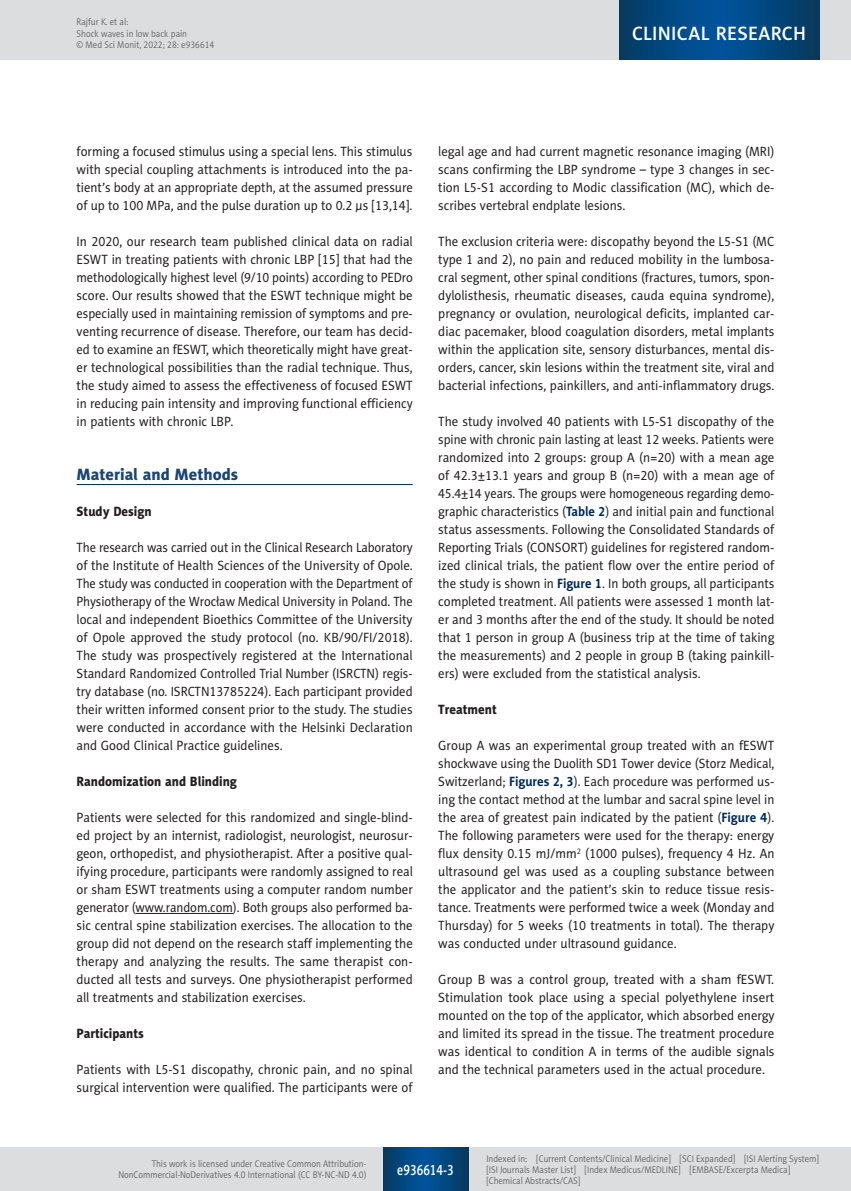
<style>
.page{position:relative;width:851px;height:1191px;background:#fff}
.page>*{position:absolute;margin:0;border:0;box-sizing:border-box;transform-origin:0 0}
.t1{font:19.5px "Naomi Sans EFN Medium";letter-spacing:.015em;color:#fff}
.MSM_Headline_1{font:16.5px "Naomi Sans EFN Heavy";color:#1a4574}
.MSM_e-PAGINA{font:15px "Naomi Sans EFN Medium";color:#fff;scale:.8 1}
.MSM_Body{font:13.5px/18px "Naomi Sans EFN";color:#231f20;text-align:justify;scale:.95 1}
.MSM_Body-2{font:13.5px/18px "Naomi Sans EFN";color:#231f20;text-align:justify;scale:.93 1}
.MSM_Body-3{font:13.5px/18px "Naomi Sans EFN";color:#231f20;text-align:justify;scale:.96 1}
.MSM_Headline_2{font:13.5px "Naomi Sans EFN Heavy";color:#231f20;scale:.95 1}
.MSM_pagina_zywa{font:9.75px/11.2px "Naomi Sans EFN Light";color:#57585a;scale:.9 1}
.MSM_pagina_sygnatura{font:9.75px "Naomi Sans EFN Light";color:#57585a;scale:.9 1}
.s1{font-weight:700;color:#00295c}
</style>
<div class="page">
<hr style="left:77px;top:484px;width:335px;height:1px;background:#00295c">
<hr style="left:136px;top:913px;width:97px;height:1px;background:#231f20">
<div style="left:0;top:1148px;width:850px;height:43px;background:#dcdddf"></div>
<svg style="left:383px;top:1147px;width:85px;height:43px;background:#02477e"></svg>
<div style="left:0;top:0;width:850px;height:60px;background:#dcdddf"></div>
<svg style="left:619px;top:0;width:200px;height:60px;background:#02477e"></svg>
<p class="MSM_pagina_zywa" style="left:77px;top:16px;width:124px">Rajfur K. et al:<br>Shock waves in low back pain</p>
<p class="MSM_pagina_sygnatura" style="left:77px;top:39px;width:154px">© Med Sci Monit, 2022; 28: e936614</p>
<h1 class="t1" style="left:632px;top:22px;width:175px">CLINICAL RESEARCH</h1>
<p class="MSM_Body" style="left:77px;top:142px;width:355px">forming a focused stimulus using a special lens. This stimulus with special coupling attachments is introduced into the pa&shy;tient’s body at an appropriate depth, at the assumed pressure of up to 100 MPa, and the pulse duration up to 0.2 µs [13,14].</p>
<p class="MSM_Body" style="left:77px;top:232px;width:355px">In 2020, our research team published clinical data on radial ESWT in treating patients with chronic LBP [15] that had the methodologically highest level (9/10 points) according to PEDro score. Our results showed that the ESWT technique might be especially used in maintaining remission of symptoms and pre&shy;venting recurrence of disease. Therefore, our team has decid&shy;ed to examine an fESWT, which theoretically might have great&shy;er technological possibilities than the radial technique. Thus, the study aimed to assess the effectiveness of focused ESWT in reducing pain intensity and improving functional efficiency in patients with chronic LBP.</p>
<p class="MSM_Headline_1" style="left:77px;top:464px;width:163px">Material and Methods</p>
<p class="MSM_Headline_2" style="left:77px;top:503px;width:81px">Study Design</p>
<p class="MSM_Body-2" style="left:77px;top:538px;width:363px">The research was carried out in the Clinical Research Laboratory of the Institute of Health Sciences of the University of Opole.<br>The study was conducted in cooperation with the Department of Physiotherapy of the Wrocław Medical University in Poland. The local and independent Bioethics Committee of the University of Opole approved the study protocol (no. KB/90/FI/2018).<br>The study was prospectively registered at the International Standard Randomized Controlled Trial Number (ISRCTN) regis&shy;try database (no. ISRCTN13785224). Each participant provided their written informed consent prior to the study. The studies were conducted in accordance with the Helsinki Declaration and Good Clinical Practice guidelines.</p>
<p class="MSM_Headline_2" style="left:77px;top:773px;width:170px">Randomization and Blinding</p>
<p class="MSM_Body" style="left:77px;top:808px;width:355px">Patients were selected for this randomized and single-blind&shy;ed project by an internist, radiologist, neurologist, neurosur&shy;geon, orthopedist, and physiotherapist. After a positive qual&shy;ifying procedure, participants were randomly assigned to real or sham ESWT treatments using a computer random number generator (www.random.com). Both groups also performed ba&shy;sic central spine stabilization exercises. The allocation to the group did not depend on the research staff implementing the therapy and analyzing the results. The same therapist con&shy;ducted all tests and surveys. One physiotherapist performed all treatments and stabilization exercises.</p>
<p class="MSM_Headline_2" style="left:77px;top:1025px;width:72px">Participants</p>
<p class="MSM_Body" style="left:77px;top:1060px;width:355px">Patients with L5-S1 discopathy, chronic pain, and no spinal surgical intervention were qualified. The participants were of</p>
<p class="MSM_Body" style="left:438px;top:142px;width:355px">legal age and had current magnetic resonance imaging (MRI) scans confirming the LBP syndrome – type 3 changes in sec&shy;tion L5-S1 according to Modic classification (MC), which de&shy;scribes vertebral endplate lesions.</p>
<p class="MSM_Body" style="left:438px;top:232px;width:355px">The exclusion criteria were: discopathy beyond the L5-S1 (MC type 1 and 2), no pain and reduced mobility in the lumbosa&shy;cral segment, other spinal conditions (fractures, tumors, spon&shy;dylolisthesis, rheumatic diseases, cauda equina syndrome), pregnancy or ovulation, neurological deficits, implanted car&shy;diac pacemaker, blood coagulation disorders, metal implants within the application site, sensory disturbances, mental dis&shy;orders, cancer, skin lesions within the treatment site, viral and bacterial infections, painkillers, and anti-inflammatory drugs.</p>
<p class="MSM_Body" style="left:438px;top:412px;width:355px">The study involved 40 patients with L5-S1 discopathy of the spine with chronic pain lasting at least 12 weeks. Patients were randomized into 2 groups: group A (n=20) with a mean age of 42.3±13.1 years and group B (n=20) with a mean age of 45.4±14 years. The groups were homogeneous regarding demo&shy;graphic characteristics (<span class="s1">Table 2</span>) and initial pain and functional status assessments. Following the Consolidated Standards of Reporting Trials (CONSORT) guidelines for registered random&shy;ized clinical trials, the patient flow over the entire period of the study is shown in <span class="s1">Figure 1</span>. In both groups, all participants completed treatment. All patients were assessed 1 month lat&shy;er and 3 months after the end of the study. It should be noted that 1 person in group A (business trip at the time of taking the measurements) and 2 people in group B (taking painkill&shy;ers) were excluded from the statistical analysis.</p>
<p class="MSM_Headline_2" style="left:438px;top:701px;width:63px">Treatment</p>
<p class="MSM_Body" style="left:438px;top:736px;width:355px">Group A was an experimental group treated with an fESWT shockwave using the Duolith SD1 Tower device (Storz Medical, Switzerland; <span class="s1">Figures 2, 3</span>). Each procedure was performed us&shy;ing the contact method at the lumbar and sacral spine level in the area of greatest pain indicated by the patient (<span class="s1">Figure 4</span>).<br>The following parameters were used for the therapy: energy flux density 0.15 mJ/mm<sup>2</sup> (1000 pulses), frequency 4 Hz. An ultrasound gel was used as a coupling substance between the applicator and the patient’s skin to reduce tissue resis&shy;tance. Treatments were performed twice a week (Monday and Thursday) for 5 weeks (10 treatments in total). The therapy was conducted under ultrasound guidance.</p>
<p class="MSM_Body-3" style="left:438px;top:970px;width:352px">Group B was a control group, treated with a sham fESWT.<br>Stimulation took place using a special polyethylene insert mounted on the top of the applicator, which absorbed energy and limited its spread in the tissue. The treatment procedure was identical to condition A in terms of the audible signals and the technical parameters used in the actual procedure.</p>
<p class="MSM_pagina_zywa" style="left:118px;top:1158px;width:277px;text-align:right">This work is licensed under Creative Common Attribution-<br>NonCommercial-NoDerivatives 4.0 International (CC BY-NC-ND 4.0)</p>
<p class="MSM_e-PAGINA" style="left:397px;top:1160px;width:72px">e936614-3</p>
<p class="MSM_pagina_zywa" style="left:486px;top:1152px;width:371px">Indexed in: [Current Contents/Clinical Medicine] [SCI Expanded] [ISI Alerting System] [ISI Journals Master List] [Index Medicus/MEDLINE] [EMBASE/Excerpta Medica] [Chemical Abstracts/CAS]</p>
</div>
